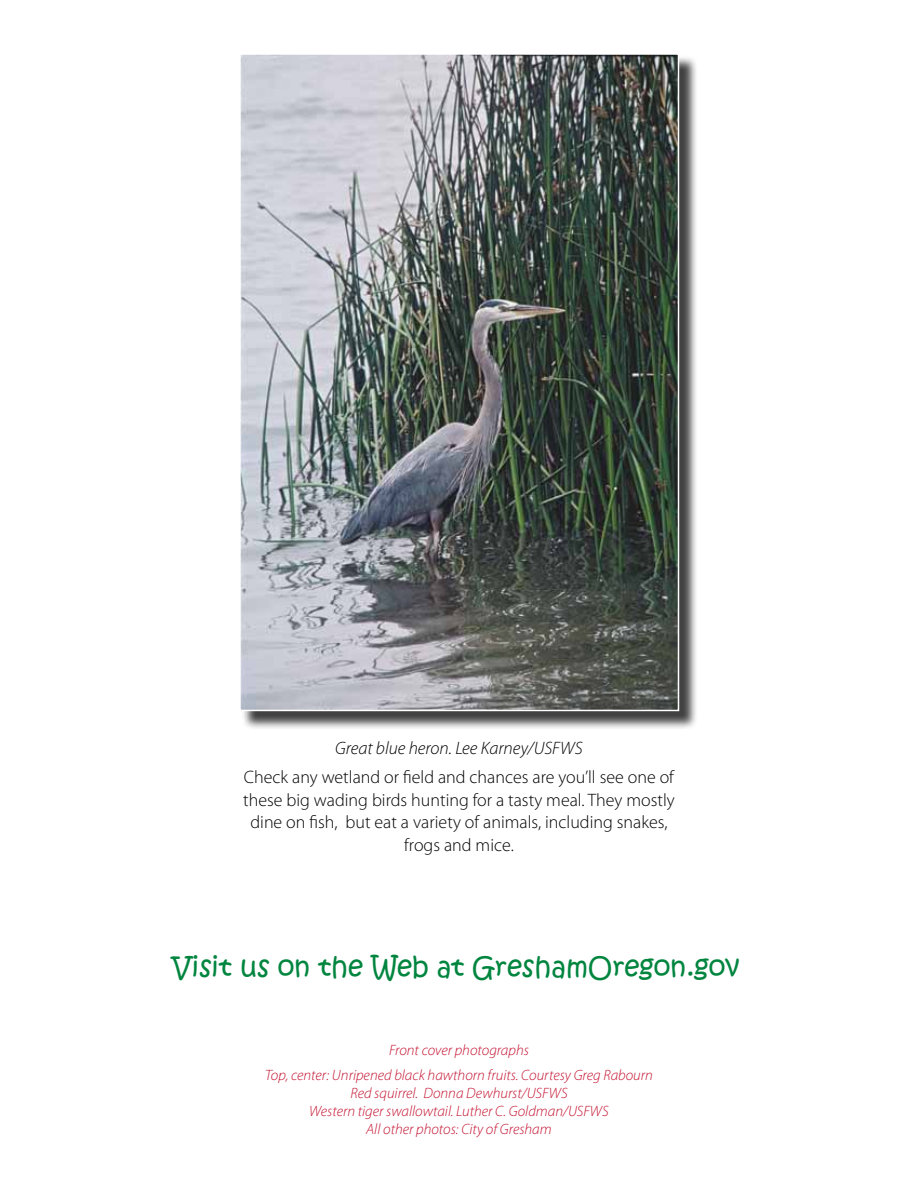
<style>
.page{position:relative;width:918px;height:1188px;background:#fff}
.page>*{position:absolute;margin:0;border:0;box-sizing:border-box;transform-origin:0 0}
.t1{font:27px "Kristen ITC";color:#00853f}
.t2{font:300 18px/22.5px "Myriad Pro";color:#000;text-align:center}
.t3{font:italic 300 18px "Myriad Pro";color:#000}
.t4{font:italic 300 15px/18px "Myriad Pro";color:#c41230;text-align:center}
</style>
<div class="page">
<div style="left:242px;top:56px;width:456px;height:674px;background:#000;opacity:.75"></div>
<img style="left:242px;top:56px;width:434px;height:652px">
<div style="left:239px;top:53px;width:440px;height:658px;border:2px solid #fff"></div>
<p class="t3" style="left:335px;top:737px;width:249px">Great blue heron. Lee Karney/USFWS</p>
<p class="t2" style="left:243px;top:766px;width:433px">Check any wetland or field and chances are you’ll see one of these big wading birds hunting for a tasty meal. They mostly dine on fish, but eat a variety of animals, including snakes, frogs and mice.</p>
<h1 class="t1" style="left:172px;top:949px;width:569px">Visit us on the Web at GreshamOregon.gov</h1>
<p class="t4" style="left:265px;top:1038px;width:389px;line-height:24.8px">Front cover photographs<br>Top, center: Unripened black hawthorn fruits. Courtesy Greg Rabourn</p>
<p class="t4" style="left:309px;top:1084px;width:301px">Red squirrel. Donna Dewhurst/USFWS<br>Western tiger swallowtail. Luther C. Goldman/USFWS<br>All other photos: City of Gresham</p>
</div>
